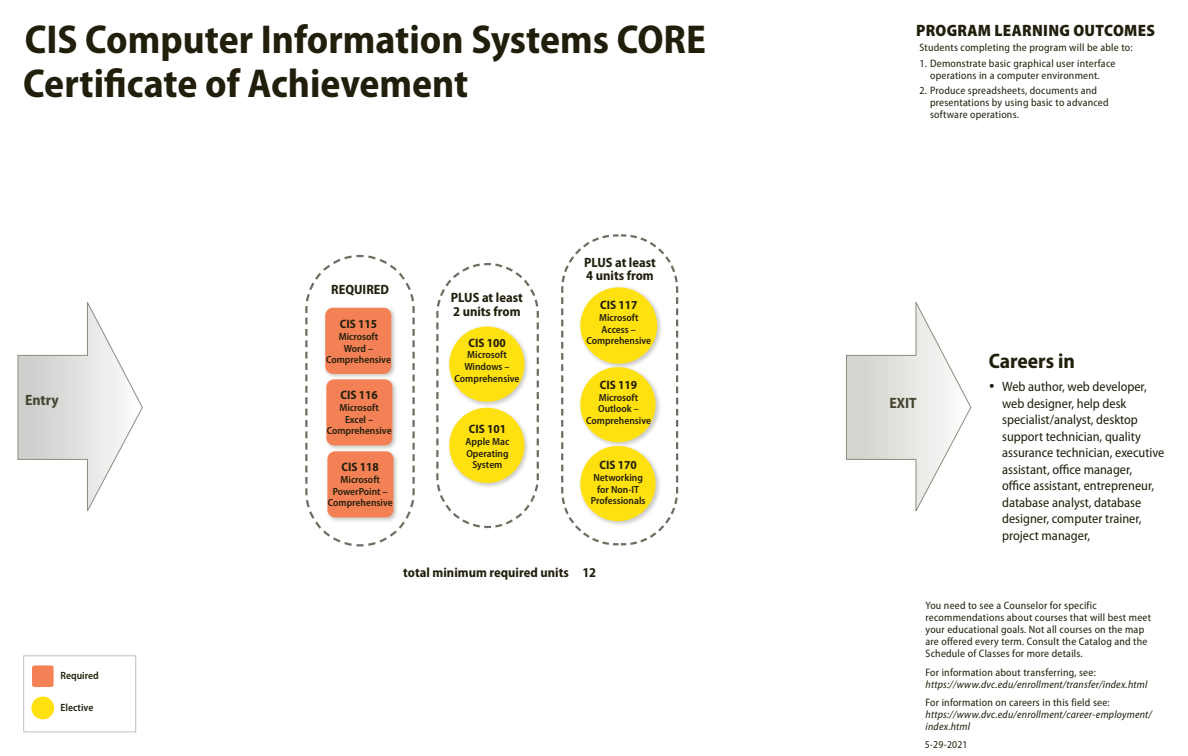
<style>
.page{position:relative;width:1188px;height:756px;background:#fff}
.page>*{position:absolute;margin:0;border:0;box-sizing:border-box;transform-origin:0 0}
.h1_title{font:700 semi-condensed 40.5px/43.5px "Myriad Pro";color:#211f0c}
.t1{font:700 semi-condensed 21px "Myriad Pro";color:#211f0c}
.Intended_Learning_Ou{font:900 semi-condensed 16.5px "Myriad Pro";letter-spacing:.02em;color:#211f0c}
.t2{font:700 semi-condensed 15px "Myriad Pro";color:#464431}
.t3{font:semi-condensed 13.5px/16.5px "Myriad Pro";color:#211f0c}
.PLUS{font:700 semi-condensed 13.5px/13.5px "Myriad Pro";color:#211f0c}
.Area_text{font:700 semi-condensed 13.5px "Myriad Pro";color:#211f0c}
.First_Level{font:700 semi-condensed 12.23px "Myriad Pro";color:#211f0c}
.Outcomes_listings{font:semi-condensed 10.8px/12px "Myriad Pro";letter-spacing:.02em;color:#211f0c}
.Outcomes_listings-2{font:italic semi-condensed 10.8px/12px "Myriad Pro";letter-spacing:.02em;color:#211f0c}
.Area_text-2{font:600 semi-condensed 10.5px "Myriad Pro";color:#211f0c}
.Outcomes_listings-3{font:semi-condensed 10.5px "Myriad Pro";letter-spacing:.02em;color:#211f0c}
.Second_Level{font:600 semi-condensed 10.35px/11.7px "Myriad Pro";color:#211f0c;text-align:center}
.s1{font-style:normal}
</style>
<div class="page">
<svg style="left:17px;top:302px;width:126px;height:209px"></svg>
<svg style="left:436px;top:263px;width:103px;height:266px"></svg>
<svg style="left:561px;top:234px;width:118px;height:312px"></svg>
<div style="left:447px;top:324px;width:84px;height:84px;background:#211f0c;opacity:.25"></div>
<div style="left:449px;top:327px;width:76px;height:75px;background:#ffe110;border-radius:50%"></div>
<div style="left:447px;top:406px;width:84px;height:83px;background:#211f0c;opacity:.25"></div>
<div style="left:449px;top:408px;width:76px;height:75px;background:#ffe110;border-radius:50%"></div>
<svg style="left:305px;top:254px;width:110px;height:293px"></svg>
<div style="left:578px;top:285px;width:85px;height:85px;background:#211f0c;opacity:.25"></div>
<div style="left:580px;top:287px;width:77px;height:77px;background:#ffe110;border-radius:50%"></div>
<div style="left:578px;top:365px;width:84px;height:83px;background:#211f0c;opacity:.25"></div>
<div style="left:580px;top:367px;width:76px;height:75px;background:#ffe110;border-radius:50%"></div>
<div style="left:578px;top:444px;width:84px;height:83px;background:#211f0c;opacity:.25"></div>
<div style="left:580px;top:446px;width:76px;height:75px;background:#ffe110;border-radius:50%"></div>
<div style="left:23px;top:655px;width:113px;height:77px;border:1px solid #c1c1b8"></div>
<div style="left:32px;top:665px;width:22px;height:22px;background:#f48155;border-radius:2px"></div>
<div style="left:31px;top:697px;width:23px;height:22px;background:#ffe110;border-radius:50%"></div>
<svg style="left:846px;top:302px;width:126px;height:209px"></svg>
<p class="h1_title" style="left:23px;top:17px;width:684px">CIS Computer Information Systems CORE<br>Certificate of Achievement</p>
<p class="Area_text" style="left:331px;top:280px;width:59px">REQUIRED</p>
<p class="First_Level" style="left:340px;top:316px;width:39px">CIS 115</p>
<p class="Second_Level" style="left:326px;top:331px;width:66px">Microsoft<br>Word –<br>Comprehensive</p>
<p class="t2" style="left:25px;top:391px;width:35px">Entry</p>
<p class="First_Level" style="left:341px;top:387px;width:39px">CIS 116</p>
<p class="Second_Level" style="left:327px;top:401px;width:66px">Microsoft<br>Excel –<br>Comprehensive</p>
<p class="First_Level" style="left:342px;top:459px;width:39px">CIS 118</p>
<p class="Second_Level" style="left:328px;top:473px;width:66px">Microsoft<br>PowerPoint –<br>Comprehensive</p>
<p class="PLUS" style="left:451px;top:291px;width:73px">PLUS at least<br>2 units from</p>
<p class="First_Level" style="left:468px;top:335px;width:39px">CIS 100</p>
<p class="Second_Level" style="left:455px;top:349px;width:66px">Microsoft<br>Windows –<br>Comprehensive</p>
<p class="First_Level" style="left:469px;top:421px;width:39px">CIS 101</p>
<p class="Second_Level" style="left:466px;top:435px;width:45px">Apple Mac<br>Operating<br>System</p>
<p class="PLUS" style="left:584px;top:255px;width:73px">PLUS at least<br>4 units from</p>
<p class="First_Level" style="left:600px;top:297px;width:39px">CIS 117</p>
<p class="Second_Level" style="left:586px;top:311px;width:66px">Microsoft<br>Access –<br>Comprehensive</p>
<p class="First_Level" style="left:600px;top:377px;width:39px">CIS 119</p>
<p class="Second_Level" style="left:586px;top:391px;width:66px">Microsoft<br>Outlook –<br>Comprehensive</p>
<p class="First_Level" style="left:600px;top:457px;width:39px">CIS 170</p>
<p class="Second_Level" style="left:591px;top:472px;width:56px">Networking for Non-IT<br>Professionals</p>
<p class="PLUS" style="left:403px;top:565px;width:195px">total minimum required units 12</p>
<p class="Area_text-2" style="left:61px;top:669px;width:40px">Required</p>
<p class="Area_text-2" style="left:61px;top:701px;width:34px">Elective</p>
<p class="Intended_Learning_Ou" style="left:916px;top:20px;width:241px">PROGRAM LEARNING OUTCOMES</p>
<p class="Outcomes_listings" style="left:920px;top:42px;width:215px">Students completing the program will be able to:</p>
<p class="Outcomes_listings" style="left:920px;top:57px;width:197px;text-align:center">1. Demonstrate basic graphical user interface operations in a computer environment.</p>
<p class="Outcomes_listings" style="left:930px;top:84px;width:180px;text-indent:-10px">2. Produce spreadsheets, documents and presentations by using basic to advanced software operations.</p>
<p class="t2" style="left:889px;top:393px;width:29px">EXIT</p>
<p class="t1" style="left:989px;top:347px;width:88px">Careers in</p>
<p class="t3" style="left:1002px;top:378px;width:164px;text-indent:-14px">• Web author, web developer, web designer, help desk specialist/analyst, desktop support technician, quality assurance technician, executive assistant, office manager,<br>office assistant, entrepreneur, database analyst, database designer, computer trainer, project manager,</p>
<p class="Outcomes_listings" style="left:926px;top:599px;width:227px">You need to see a Counselor for specific recommendations about courses that will best meet your educational goals. Not all courses on the map are offered every term. Consult the Catalog and the Schedule of Classes for more details.</p>
<p class="Outcomes_listings-2" style="left:926px;top:666px;width:223px"><span class="s1">For information about transferring, see: </span>https://www.dvc.edu/enrollment/transfer/index.html</p>
<p class="Outcomes_listings-2" style="left:926px;top:697px;width:228px"><span class="s1">For information on careers in this field see: </span>https://www.dvc.edu/enrollment/career-employment/ index.html</p>
<p class="Outcomes_listings-3" style="left:925px;top:738px;width:44px">5-29-2021</p>
</div>
